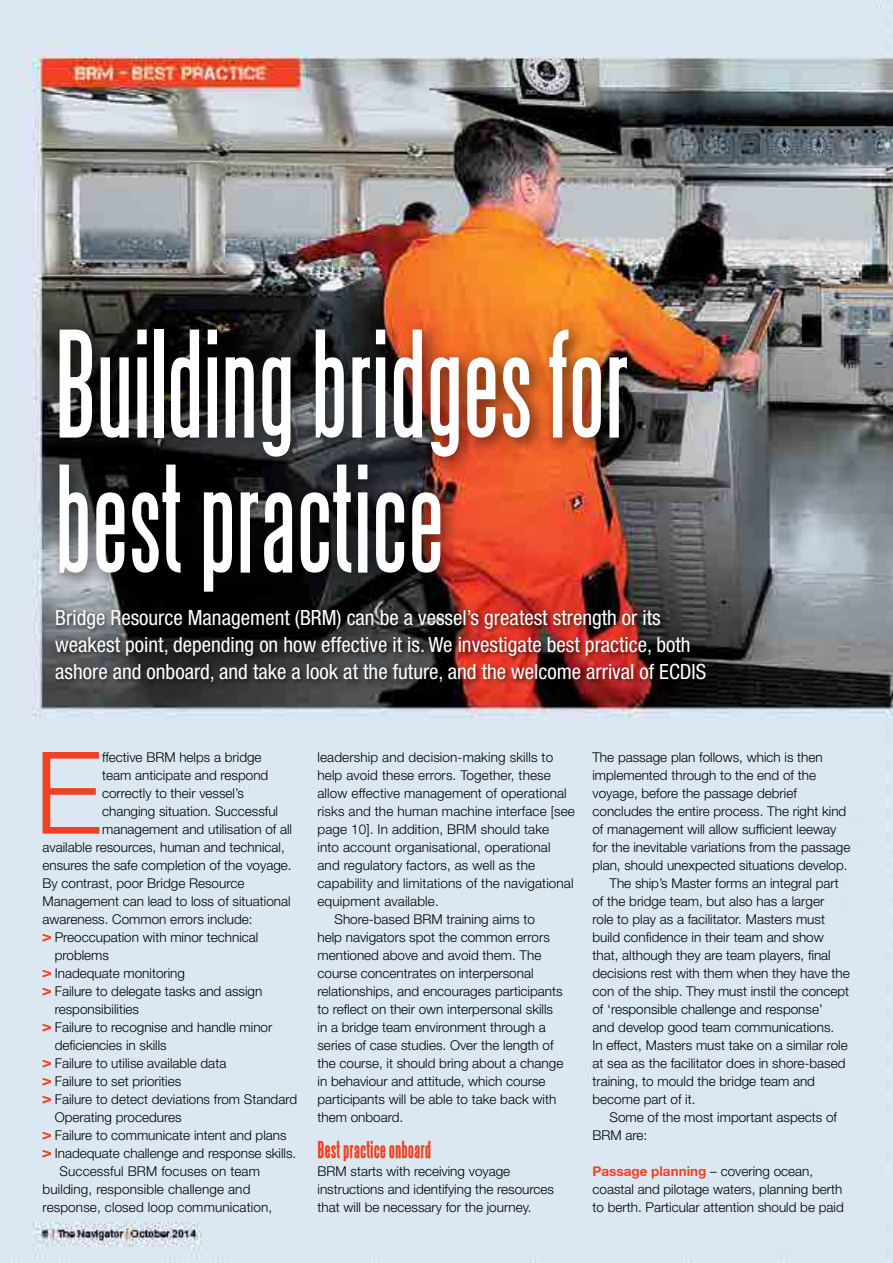
<style>
.page{position:relative;width:893px;height:1263px;background:#fff}
.page>*{position:absolute;margin:0;border:0;box-sizing:border-box;transform-origin:0 0}
.t1{font:135px/135px "Steelfish";color:#fff}
.t2{font:300 114.3px "Helvetica Neue LT Std";color:#ef4123}
.t3{font:condensed 21px/27px "Helvetica Neue LT Std";color:#fff}
.t4{font:700 21px "Steelfish";color:#ef4123}
.t5{font:300 13.5px/18px "Helvetica Neue LT Std";color:#000}
.s1{font-weight:700;color:#ef4123}
</style>
<div class="page">
<img style="left:0;top:0;width:893px;height:1263px">
<div style="left:55px;top:608px;width:656px;height:79px;background:#000;opacity:.6"></div>
<div style="left:49px;top:321px;width:596px;height:289px;background:#000;opacity:.6"></div>
<svg style="left:43px;top:934px;width:8px;height:8px"></svg>
<svg style="left:43px;top:970px;width:8px;height:8px"></svg>
<svg style="left:43px;top:988px;width:8px;height:8px"></svg>
<svg style="left:43px;top:1024px;width:8px;height:8px"></svg>
<svg style="left:43px;top:1060px;width:8px;height:8px"></svg>
<svg style="left:43px;top:1078px;width:8px;height:8px"></svg>
<svg style="left:43px;top:1096px;width:8px;height:8px"></svg>
<svg style="left:43px;top:1132px;width:8px;height:8px"></svg>
<svg style="left:43px;top:1150px;width:8px;height:8px"></svg>
<h1 class="t1" style="left:55px;top:319px;width:575px">Building bridges for best practice</h1>
<p class="t3" style="left:55px;top:603px;width:653px">Bridge Resource Management (BRM) can be a vessel’s greatest strength or its weakest point, depending on how effective it is. We investigate best practice, both ashore and onboard, and take a look at the future, and the welcome arrival of ECDIS</p>
<h2 class="t2" style="left:34px;top:723px;width:69px">E</h2>
<p class="t5" style="left:102px;top:747px;width:161px">ffective BRM helps a bridge</p>
<p class="t5" style="left:102px;top:765px;width:168px">team anticipate and respond</p>
<p class="t5" style="left:102px;top:783px;width:143px">correctly to their vessel’s</p>
<p class="t5" style="left:102px;top:801px;width:178px">changing situation. Successful</p>
<p class="t5" style="left:102px;top:819px;width:192px">management and utilisation of all</p>
<p class="t5" style="left:43px;top:837px;width:244px">available resources, human and technical,</p>
<p class="t5" style="left:43px;top:855px;width:251px">ensures the safe completion of the voyage.</p>
<p class="t5" style="left:43px;top:873px;width:203px">By contrast, poor Bridge Resource</p>
<p class="t5" style="left:43px;top:891px;width:250px">Management can lead to loss of situational</p>
<p class="t5" style="left:43px;top:909px;width:212px">awareness. Common errors include:</p>
<p class="t5" style="left:55px;top:927px;width:205px">Preoccupation with minor technical</p>
<p class="t5" style="left:55px;top:945px;width:56px">problems</p>
<p class="t5" style="left:55px;top:963px;width:132px">Inadequate monitoring</p>
<p class="t5" style="left:55px;top:981px;width:209px">Failure to delegate tasks and assign</p>
<p class="t5" style="left:55px;top:999px;width:86px">responsibilities</p>
<p class="t5" style="left:55px;top:1017px;width:219px">Failure to recognise and handle minor</p>
<p class="t5" style="left:55px;top:1035px;width:113px">deficiencies in skills</p>
<p class="t5" style="left:55px;top:1053px;width:173px">Failure to utilise available data</p>
<p class="t5" style="left:55px;top:1071px;width:128px">Failure to set priorities</p>
<p class="t5" style="left:55px;top:1089px;width:244px">Failure to detect deviations from Standard</p>
<p class="t5" style="left:55px;top:1107px;width:128px">Operating procedures</p>
<p class="t5" style="left:55px;top:1125px;width:233px">Failure to communicate intent and plans</p>
<p class="t5" style="left:55px;top:1143px;width:243px">Inadequate challenge and response skills.</p>
<p class="t5" style="left:60px;top:1161px;width:202px">Successful BRM focuses on team</p>
<p class="t5" style="left:43px;top:1179px;width:209px">building, responsible challenge and</p>
<p class="t5" style="left:43px;top:1197px;width:231px">response, closed loop communication,</p>
<p class="t5" style="left:317px;top:747px;width:237px">leadership and decision-making skills to</p>
<p class="t5" style="left:317px;top:765px;width:235px">help avoid these errors. Together, these</p>
<p class="t5" style="left:317px;top:783px;width:251px">allow effective management of operational</p>
<p class="t5" style="left:317px;top:801px;width:259px">risks and the human machine interface [see</p>
<p class="t5" style="left:317px;top:819px;width:233px">page 10]. In addition, BRM should take</p>
<p class="t5" style="left:317px;top:837px;width:235px">into account organisational, operational</p>
<p class="t5" style="left:317px;top:855px;width:219px">and regulatory factors, as well as the</p>
<p class="t5" style="left:317px;top:873px;width:258px">capability and limitations of the navigational</p>
<p class="t5" style="left:317px;top:891px;width:123px">equipment available.</p>
<p class="t5" style="left:334px;top:909px;width:202px">Shore-based BRM training aims to</p>
<p class="t5" style="left:317px;top:927px;width:234px">help navigators spot the common errors</p>
<p class="t5" style="left:317px;top:945px;width:225px">mentioned above and avoid them. The</p>
<p class="t5" style="left:317px;top:963px;width:218px">course concentrates on interpersonal</p>
<p class="t5" style="left:317px;top:981px;width:247px">relationships, and encourages participants</p>
<p class="t5" style="left:317px;top:999px;width:237px">to reflect on their own interpersonal skills</p>
<p class="t5" style="left:317px;top:1017px;width:230px">in a bridge team environment through a</p>
<p class="t5" style="left:317px;top:1035px;width:238px">series of case studies. Over the length of</p>
<p class="t5" style="left:317px;top:1053px;width:247px">the course, it should bring about a change</p>
<p class="t5" style="left:317px;top:1071px;width:230px">in behaviour and attitude, which course</p>
<p class="t5" style="left:317px;top:1089px;width:240px">participants will be able to take back with</p>
<p class="t5" style="left:317px;top:1107px;width:87px">them onboard.</p>
<h3 class="t4" style="left:317px;top:1137px;width:115px">Best practice onboard</h3>
<p class="t5" style="left:317px;top:1161px;width:238px">BRM starts with receiving voyage instructions and identifying the resources that will be necessary for the journey.</p>
<p class="t5" style="left:592px;top:747px;width:232px">The passage plan follows, which is then</p>
<p class="t5" style="left:592px;top:765px;width:225px">implemented through to the end of the</p>
<p class="t5" style="left:592px;top:783px;width:206px">voyage, before the passage debrief</p>
<p class="t5" style="left:592px;top:801px;width:255px">concludes the entire process. The right kind</p>
<p class="t5" style="left:592px;top:819px;width:245px">of management will allow sufficient leeway</p>
<p class="t5" style="left:592px;top:837px;width:259px">for the inevitable variations from the passage</p>
<p class="t5" style="left:592px;top:855px;width:257px">plan, should unexpected situations develop.</p>
<p class="t5" style="left:609px;top:873px;width:231px">The ship’s Master forms an integral part</p>
<p class="t5" style="left:592px;top:891px;width:233px">of the bridge team, but also has a larger</p>
<p class="t5" style="left:592px;top:909px;width:234px">role to play as a facilitator. Masters must</p>
<p class="t5" style="left:592px;top:927px;width:233px">build confidence in their team and show</p>
<p class="t5" style="left:592px;top:945px;width:240px">that, although they are team players, final</p>
<p class="t5" style="left:592px;top:963px;width:259px">decisions rest with them when they have the</p>
<p class="t5" style="left:592px;top:981px;width:258px">con of the ship. They must instil the concept</p>
<p class="t5" style="left:592px;top:999px;width:232px">of ‘responsible challenge and response’</p>
<p class="t5" style="left:592px;top:1017px;width:243px">and develop good team communications.</p>
<p class="t5" style="left:592px;top:1035px;width:257px">In effect, Masters must take on a similar role</p>
<p class="t5" style="left:592px;top:1053px;width:255px">at sea as the facilitator does in shore-based</p>
<p class="t5" style="left:592px;top:1071px;width:224px">training, to mould the bridge team and</p>
<p class="t5" style="left:592px;top:1089px;width:105px">become part of it.</p>
<p class="t5" style="left:609px;top:1107px;width:229px">Some of the most important aspects of</p>
<p class="t5" style="left:592px;top:1125px;width:56px">BRM are:</p>
<p class="t5" style="left:592px;top:1161px;width:253px"><span class="s1">Passage planning</span> – covering ocean, coastal and pilotage waters, planning berth to berth. Particular attention should be paid</p>
</div>
